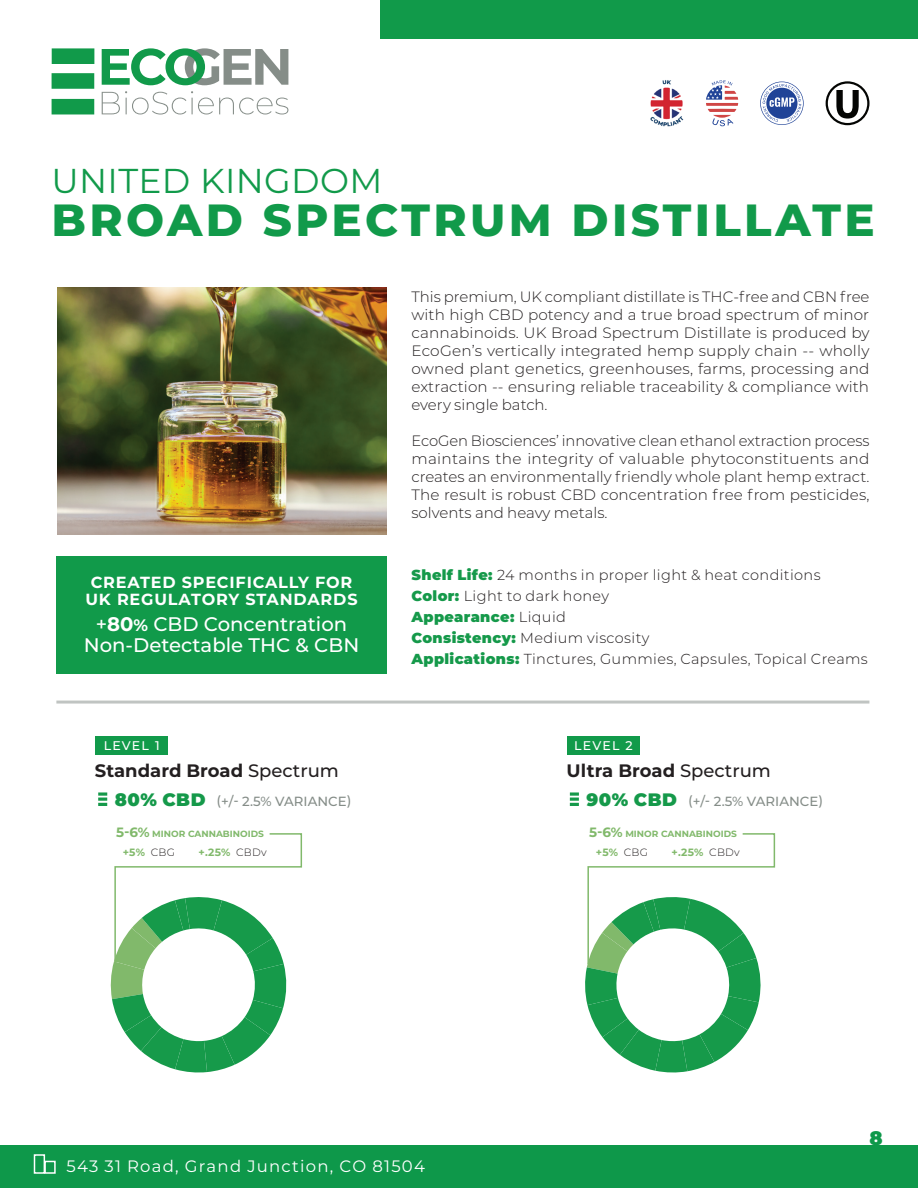
<style>
.page{position:relative;width:918px;height:1188px;background:#fff}
.page>*{position:absolute;margin:0;border:0;box-sizing:border-box;transform-origin:0 0}
.t1{font:800 45px "Montserrat";letter-spacing:.075em;color:#119a4a}
.t2{font:34.5px "Montserrat";letter-spacing:.01em;color:#119a4a}
.t3{font:500 19.65px/21px "Montserrat";color:#fff;text-align:center}
.t4{font:900 19.5px "Montserrat";color:#0e984a}
.t5{font:700 18px "Montserrat";color:#231f20}
.t6{font:16.5px "Montserrat";letter-spacing:.075em;color:#fff}
.t7{font:700 16.05px/16.6px "Montserrat";letter-spacing:.05em;color:#fff;text-align:center}
.t8{font:300 15px/18px "Montserrat";letter-spacing:.005em;color:#231f20;text-align:justify}
.t9{font:300 14.55px/21px "Montserrat";letter-spacing:.025em;color:#231f20}
.t10{font:500 13.35px "Montserrat";color:#858d88}
.t11{font:500 12.6px "Montserrat";letter-spacing:.095em;color:#fff}
.t12{font:700 10.65px "Montserrat";color:#81b96b}
.t13{font:700 9px "Montserrat";color:#81b96b}
.s1{font-weight:700}
.s2{font-weight:700;font-size:16.65px}
.s3{font-weight:500}
.s4{font-weight:900;font-size:18px;color:#15994a}
.s5{font-weight:900;color:#15994a}
.s6{font-size:13.5px}
.s7{font-weight:300;color:#231f20}
</style>
<div class="page">
<div style="left:0;top:1145px;width:918px;height:43px;background:#0e984a"></div>
<div style="left:34px;top:1154px;width:11px;height:20px;border:2px solid #fff"></div>
<div style="left:44px;top:1161px;width:12px;height:13px;border:2px solid #fff"></div>
<div style="left:381px;top:0;width:537px;height:39px;background:#119a4a"></div>
<hr style="left:56px;top:701px;width:813px;height:3px;background:#858d88">
<img style="left:650px;top:80px;width:34px;height:46px">
<svg style="left:52px;top:48px;width:42px;height:66px"></svg>
<svg style="left:102px;top:91px;width:186px;height:24px"></svg>
<svg style="left:102px;top:48px;width:186px;height:37px"></svg>
<div style="left:56px;top:557px;width:331px;height:117px;background:#119a4a"></div>
<img style="left:58px;top:287px;width:329px;height:248px">
<div style="left:96px;top:737px;width:72px;height:18px;background:#119a4a"></div>
<svg style="left:98px;top:792px;width:9px;height:14px"></svg>
<div style="left:567px;top:737px;width:72px;height:18px;background:#119a4a"></div>
<svg style="left:570px;top:792px;width:9px;height:14px"></svg>
<svg style="left:585px;top:833px;width:191px;height:240px"></svg>
<svg style="left:110px;top:833px;width:192px;height:240px"></svg>
<svg style="left:760px;top:82px;width:44px;height:43px"></svg>
<svg style="left:706px;top:80px;width:32px;height:46px"></svg>
<svg style="left:826px;top:81px;width:44px;height:44px"></svg>
<h2 class="t2" style="left:52px;top:157px;width:332px">UNITED KINGDOM</h2>
<h1 class="t1" style="left:52px;top:187px;width:825px">BROAD SPECTRUM DISTILLATE</h1>
<p class="t7" style="left:85px;top:574px;width:274px">CREATED SPECIFICALLY FOR<br>UK REGULATORY STANDARDS</p>
<h3 class="t3" style="left:84px;top:612px;width:277px">+<span class="s1">80</span><span class="s2">%</span> CBD Concentration<br>Non-Detectable THC &amp; CBN</h3>
<p class="t11" style="left:104px;top:737px;width:58px">LEVEL 1</p>
<p class="t5" style="left:95px;top:758px;width:246px">Standard Broad <span class="s3">Spectrum</span></p>
<p class="t10" style="left:115px;top:792px;width:238px"><span class="s4">80% CBD</span> (+/- 2.5% VARIANCE)</p>
<p class="t8" style="left:411px;top:287px;width:460px">This premium, UK compliant distillate is THC-free and CBN free with high CBD potency and a true broad spectrum of minor cannabinoids. UK Broad Spectrum Distillate is produced by EcoGen’s vertically integrated hemp supply chain -- wholly owned plant genetics, greenhouses, farms, processing and extraction -- ensuring reliable traceability &amp; compliance with every single batch.</p>
<p class="t8" style="left:411px;top:431px;width:460px">EcoGen Biosciences’ innovative clean ethanol extraction process maintains the integrity of valuable phytoconstituents and creates an environmentally friendly whole plant hemp extract.<br>The result is robust CBD concentration free from pesticides, solvents and heavy metals.</p>
<p class="t9" style="left:411px;top:564px;width:458px"><span class="s5">Shelf Life:</span> 24 months in proper light &amp; heat conditions <span class="s5">Color:</span> Light to dark honey<br><span class="s5">Appearance:</span> Liquid<br><span class="s5">Consistency:</span> Medium viscosity<br><span class="s5">Applications:</span> Tinctures, Gummies, Capsules, Topical Creams</p>
<p class="t11" style="left:574px;top:737px;width:60px">LEVEL 2</p>
<p class="t5" style="left:567px;top:758px;width:206px">Ultra Broad <span class="s3">Spectrum</span></p>
<p class="t10" style="left:587px;top:792px;width:238px"><span class="s4">90% CBD</span> (+/- 2.5% VARIANCE)</p>
<p class="t13" style="left:116px;top:827px;width:149px"><span class="s6">5-6%</span> MINOR CANNABINOIDS</p>
<p class="t13" style="left:589px;top:827px;width:149px"><span class="s6">5-6%</span> MINOR CANNABINOIDS</p>
<p class="t12" style="left:123px;top:844px;width:54px">+5% <span class="s7">CBG</span></p>
<p class="t12" style="left:199px;top:844px;width:70px">+.25% <span class="s7">CBDv</span></p>
<p class="t12" style="left:596px;top:844px;width:54px">+5% <span class="s7">CBG</span></p>
<p class="t12" style="left:672px;top:844px;width:70px">+.25% <span class="s7">CBDv</span></p>
<p class="t6" style="left:67px;top:1155px;width:360px">543 31 Road, Grand Junction, CO 81504</p>
<h3 class="t4" style="left:869px;top:1124px;width:15px">8</h3>
</div>
